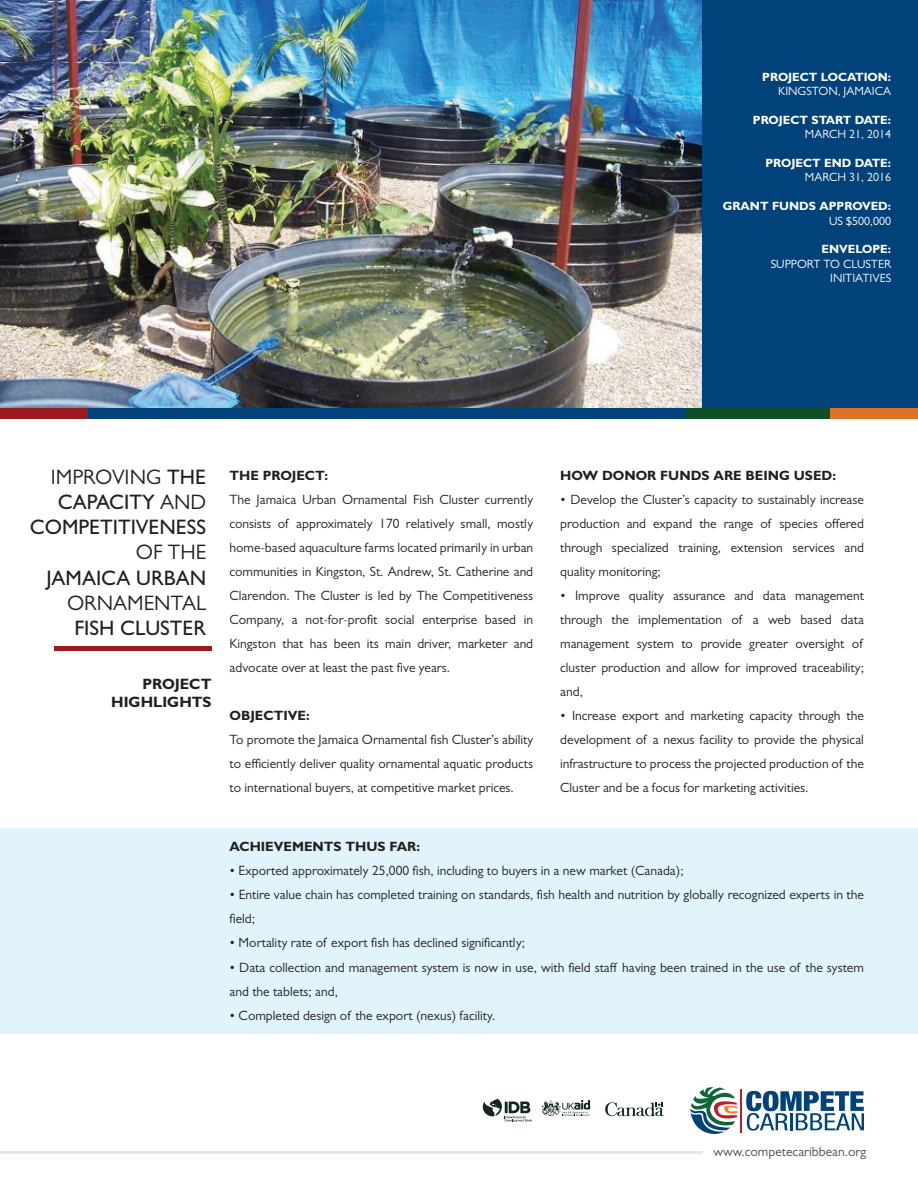
<style>
.page{position:relative;width:918px;height:1188px;background:#fff}
.page>*{position:absolute;margin:0;border:0;box-sizing:border-box;transform-origin:0 0}
.t1{font:500 21px/25.2px "Gill Sans MT Pro";color:#231f20;text-align:right}
.t2{font:21px "Gill Sans MT Pro";color:#231f20}
.t3{font:700 15px/18px "Gill Sans MT Pro";color:#231f20;text-align:right}
.t4{font:13.5px/24px "Gill Sans MT Pro";color:#231f20;text-align:justify}
.t5{font:700 13.5px "Gill Sans MT Pro";color:#231f20}
.t6{font:13.5px "Gill Sans MT Pro";color:#4b4c4d}
.t7{font:12px/14.4px "Gill Sans MT Pro";color:#fff;text-align:right}
.t8{font:700 12px "Gill Sans MT Pro";color:#fff}
.s1{font-weight:400}
</style>
<div class="page">
<div style="left:0;top:828px;width:918px;height:205px;background:#e1f4fc"></div>
<img style="left:0;top:0;width:702px;height:408px">
<div style="left:54px;top:646px;width:158px;height:5px;background:#9c1b1f"></div>
<hr style="left:1px;top:1151px;width:702px;height:3px;background:#e6e7e9">
<div style="left:702px;top:0;width:216px;height:408px;background:#004279"></div>
<div style="left:684px;top:408px;width:148px;height:10px;background:#0e4f27"></div>
<div style="left:87px;top:408px;width:598px;height:10px;background:#004279"></div>
<div style="left:831px;top:408px;width:87px;height:10px;background:#db7227"></div>
<div style="left:0;top:408px;width:87px;height:10px;background:#9c1b1f"></div>
<svg style="left:541px;top:1100px;width:49px;height:16px"></svg>
<svg style="left:605px;top:1102px;width:59px;height:14px"></svg>
<svg style="left:483px;top:1099px;width:49px;height:23px"></svg>
<svg style="left:690px;top:1087px;width:48px;height:47px"></svg>
<svg style="left:746px;top:1091px;width:118px;height:40px"></svg>
<hr style="left:741px;top:1089px;width:1px;height:43px;background:#be1d2c">
<p class="t8" style="left:762px;top:69px;width:130px">PROJECT LOCATION:</p>
<p class="t7" style="left:778px;top:84px;width:114px">Ki ngston, Jamaica</p>
<p class="t8" style="left:753px;top:112px;width:68px">PROJECT STA</p>
<p class="t8" style="left:835px;top:112px;width:57px">RT DAT E:</p>
<p class="t7" style="left:805px;top:127px;width:88px">March 21, 2014</p>
<p class="t8" style="left:765px;top:155px;width:127px">PROJECT END DATE:</p>
<p class="t7" style="left:805px;top:170px;width:88px">March 31, 2016</p>
<p class="t8" style="left:723px;top:199px;width:170px">GRANT FUNDS APPROVED:</p>
<p class="t7" style="left:829px;top:213px;width:64px">US $500,000</p>
<p class="t8" style="left:821px;top:242px;width:71px">ENVELOPE:</p>
<p class="t7" style="left:771px;top:256px;width:122px">Su pport to Cluster<br>Initiatives</p>
<h1 class="t1" style="left:30px;top:464px;width:178px"><span class="s1">Improvi ng</span> THE<br>CAPACITY <span class="s1">and<br></span>COMPETITIVENESS</h1>
<h1 class="t2" style="left:136px;top:540px;width:72px">of the</h1>
<h1 class="t1" style="left:46px;top:565px;width:161px">JAMAICA URBAN</h1>
<h1 class="t2" style="left:67px;top:590px;width:141px">Ornamental</h1>
<h1 class="t1" style="left:74px;top:615px;width:133px">FISH CLUSTER</h1>
<p class="t3" style="left:111px;top:675px;width:102px">PROJECT<br>HIGHLIGHTS</p>
<p class="t5" style="left:230px;top:467px;width:100px">THE PROJECT:</p>
<p class="t4" style="left:230px;top:487px;width:305px">The Jamaica Urban Ornamental Fish Cluster currently consists of approximately 170 relatively small, mostly home-based aquaculture farms located primarily in urban communities in Kingston, St. Andrew, St. Catherine and Clarendon. The Cluster is led by The Competitiveness Company, a not-for-profit social enterprise based in Kingston that has been its main driver, marketer and advocate over at least the past five years.</p>
<p class="t5" style="left:230px;top:707px;width:82px">OBJECTIVE:</p>
<p class="t4" style="left:230px;top:727px;width:305px">To promote the Jamaica Ornamental fish Cluster’s ability to efficiently deliver quality ornamental aquatic products to international buyers, at competitive market prices.</p>
<p class="t5" style="left:560px;top:467px;width:277px">HOW DONOR FUNDS ARE BEING USED:</p>
<p class="t4" style="left:560px;top:487px;width:305px">• Develop the Cluster’s capacity to sustainably increase production and expand the range of species offered through specialized training, extension services and quality monitoring;</p>
<p class="t4" style="left:560px;top:583px;width:305px">• Improve quality assurance and data management through the implementation of a web based data management system to provide greater oversight of cluster production and allow for improved traceability; and,</p>
<p class="t4" style="left:560px;top:703px;width:305px">• Increase export and marketing capacity through the development of a nexus facility to provide the physical infrastructure to process the projected production of the Cluster and be a focus for marketing activities.</p>
<p class="t5" style="left:230px;top:839px;width:192px">ACHIEVEMENTS THUS FAR:</p>
<p class="t4" style="left:230px;top:859px;width:456px">• Exported approximately 25,000 fish, including to buyers in a new market (Canada);</p>
<p class="t4" style="left:230px;top:883px;width:636px">• Entire value chain has completed training on standards, fish health and nutrition by globally recognized experts in the field;</p>
<p class="t4" style="left:230px;top:931px;width:297px">• Mortality rate of export fish has declined significantly;</p>
<p class="t4" style="left:230px;top:955px;width:636px">• Data collection and management system is now in use, with field staff having been trained in the use of the system and the tablets; and,</p>
<p class="t4" style="left:230px;top:1003px;width:267px">• Completed design of the export (nexus) facility.</p>
<p class="t6" style="left:713px;top:1144px;width:154px">www.competecaribbean.org</p>
</div>
